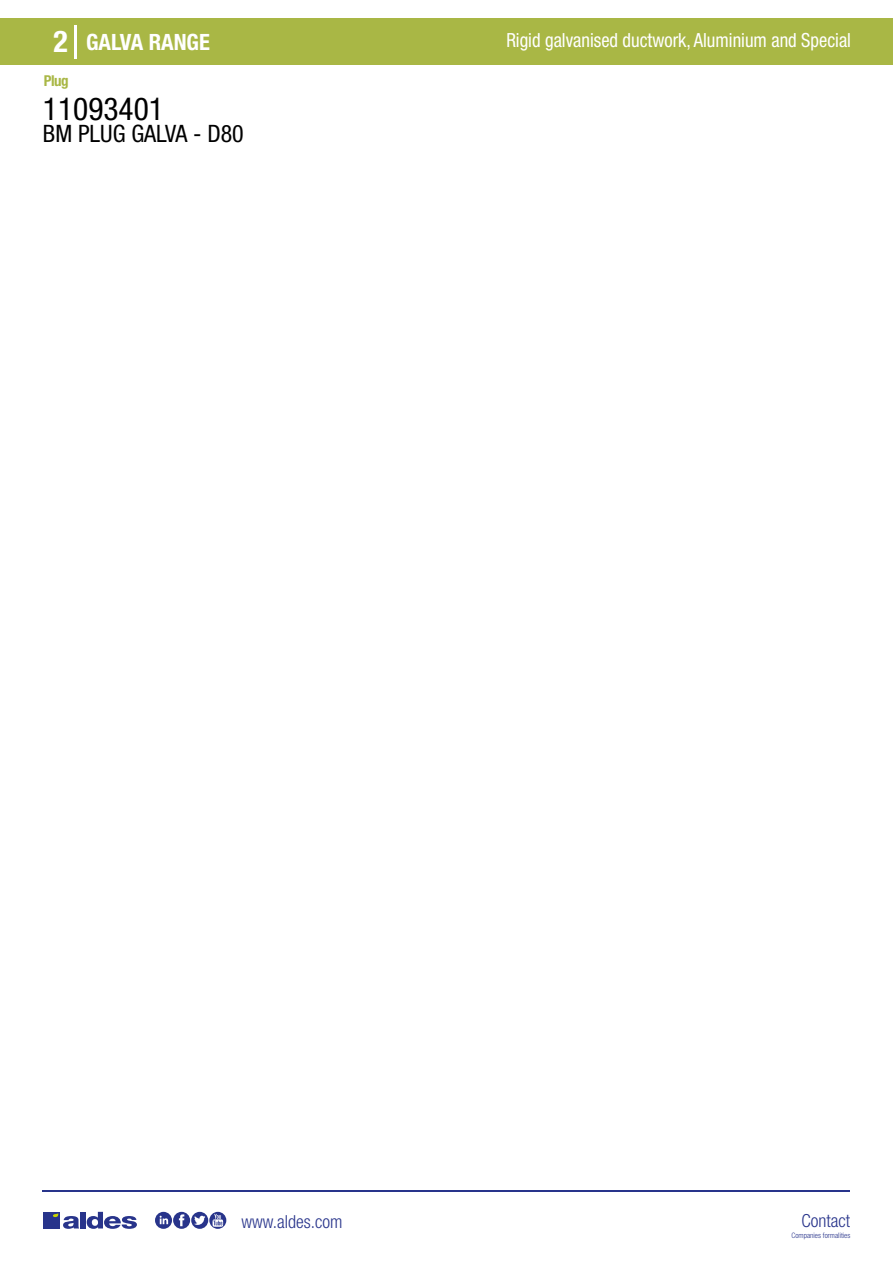
<style>
.page{position:relative;width:893px;height:1263px;background:#fff}
.page>*{position:absolute;margin:0;border:0;box-sizing:border-box;transform-origin:0 0}
.t1{font:condensed 31.5px "Helvetica Neue LT Std";color:#000}
.t2{font:700 condensed 30px "Helvetica Neue LT Std";color:#fff}
.t3{font:condensed 24px "Helvetica Neue LT Std";color:#000}
.t4{font:700 condensed 22.5px "Helvetica Neue LT Std";color:#fff}
.t5{font:condensed 19.5px "Helvetica Neue LT Std";color:#fff;scale:.95 1}
.t6{font:300 condensed 18px "Helvetica Neue";color:#28348b}
.t7{font:700 condensed 15px "Helvetica Neue LT Std";color:#a9b745}
.t8{font:300 condensed 7.5px "Helvetica Neue";color:#28348b}
</style>
<div class="page">
<div style="left:0;top:18px;width:893px;height:46px;background:#a9b745"></div>
<hr style="left:74px;top:25px;width:2px;height:33px;background:#fff">
<hr style="left:43px;top:1190px;width:807px;height:1px;background:#28348b">
<svg style="left:155px;top:1212px;width:71px;height:17px"></svg>
<div style="left:43px;top:1212px;width:17px;height:16px;background:#28348b"></div>
<div style="left:80px;top:1212px;width:6px;height:16px;background:#28348b"></div>
<svg style="left:87px;top:1212px;width:50px;height:17px"></svg>
<svg style="left:53px;top:1213px;width:26px;height:16px"></svg>
<h2 class="t2" style="left:54px;top:24px;width:16px">2</h2>
<p class="t4" style="left:86px;top:28px;width:125px">GALVA RANGE</p>
<p class="t5" style="left:506px;top:29px;width:364px">Rigid galvanised ductwork, Aluminium and Special</p>
<p class="t7" style="left:44px;top:71px;width:26px">Plug</p>
<h1 class="t1" style="left:43px;top:91px;width:122px">11093401</h1>
<p class="t3" style="left:43px;top:120px;width:202px">BM PLUG GALVA - D80</p>
<p class="t6" style="left:241px;top:1211px;width:102px">www.aldes.com</p>
<p class="t6" style="left:801px;top:1211px;width:50px">Contact</p>
<p class="t8" style="left:791px;top:1230px;width:60px">Companies formalities</p>
</div>
